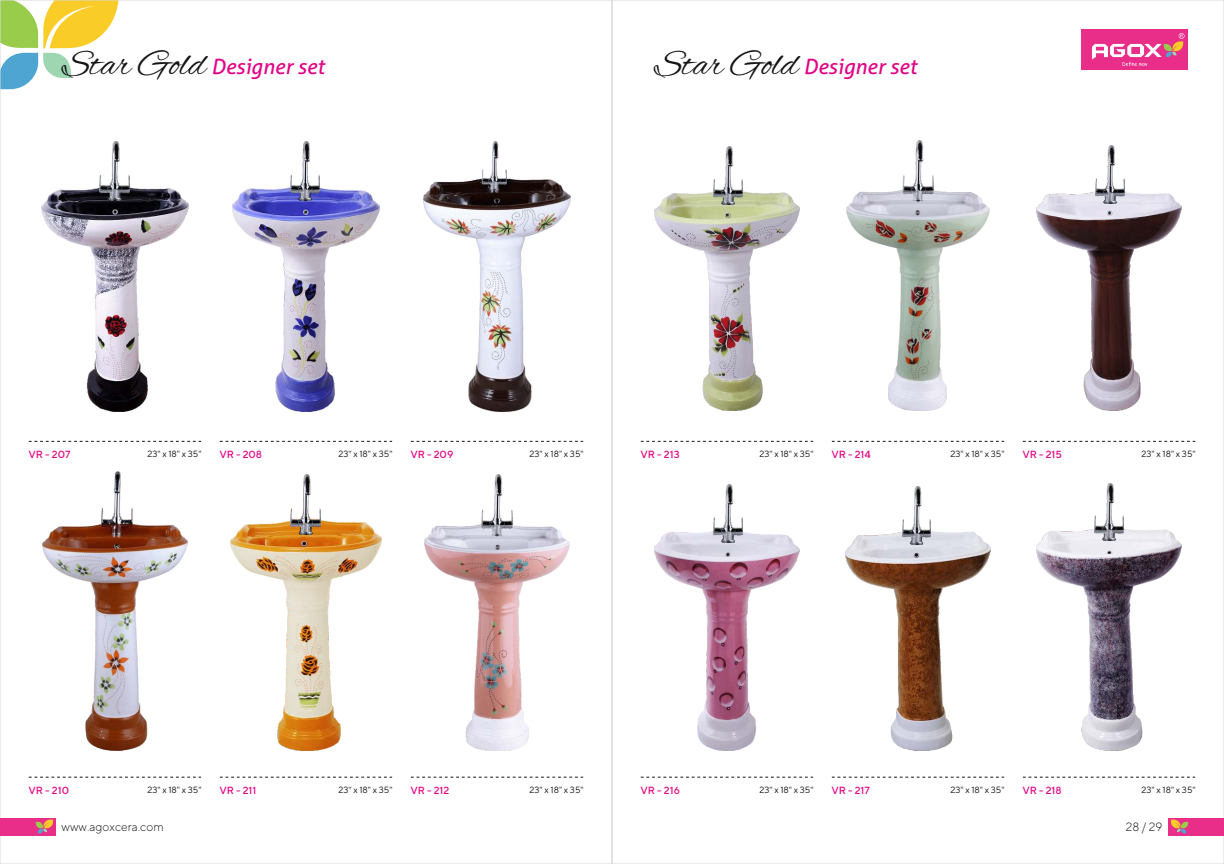
<style>
.page{position:relative;width:1224px;height:864px;background:#fff}
.page>*{position:absolute;margin:0;border:0;box-sizing:border-box;transform-origin:0 0}
.t1{font:italic 21px "Aller";color:#e10585}
.t2{font:300 12px "TT Norms";color:#141515}
.t3{font:500 10.4px "TT Norms";color:#e10585}
.t4{font:9px "TT Norms";color:#141515}
.s1{font-family:"Alex Brush";font-style:normal;font-size:37.3px;color:#141515}
</style>
<div class="page">
<svg style="left:2px;top:2px;width:117px;height:87px"></svg>
<div style="left:0;top:818px;width:56px;height:17px;background:#e82e89"></div>
<svg style="left:36px;top:820px;width:17px;height:14px"></svg>
<div style="left:1082px;top:29px;width:106px;height:41px;background:#e82e89"></div>
<svg style="left:1092px;top:33px;width:93px;height:33px"></svg>
<div style="left:1168px;top:818px;width:56px;height:17px;background:#e82e89"></div>
<svg style="left:1171px;top:820px;width:17px;height:14px"></svg>
<svg style="left:641px;top:777px;width:172px;height:1px"></svg>
<svg style="left:832px;top:777px;width:172px;height:1px"></svg>
<svg style="left:1023px;top:777px;width:172px;height:1px"></svg>
<svg style="left:641px;top:441px;width:172px;height:1px"></svg>
<svg style="left:832px;top:441px;width:172px;height:1px"></svg>
<svg style="left:1023px;top:441px;width:172px;height:1px"></svg>
<svg style="left:29px;top:777px;width:172px;height:1px"></svg>
<svg style="left:220px;top:777px;width:172px;height:1px"></svg>
<svg style="left:411px;top:777px;width:172px;height:1px"></svg>
<svg style="left:29px;top:441px;width:172px;height:1px"></svg>
<svg style="left:220px;top:441px;width:172px;height:1px"></svg>
<svg style="left:411px;top:441px;width:172px;height:1px"></svg>
<img style="left:41px;top:187px;width:148px;height:224px">
<img style="left:100px;top:142px;width:29px;height:58px">
<img style="left:1037px;top:528px;width:144px;height:222px">
<img style="left:1094px;top:484px;width:29px;height:57px">
<img style="left:655px;top:190px;width:144px;height:221px">
<img style="left:714px;top:147px;width:29px;height:57px">
<img style="left:425px;top:475px;width:144px;height:275px">
<img style="left:846px;top:141px;width:144px;height:270px">
<img style="left:42px;top:472px;width:146px;height:278px">
<img style="left:424px;top:141px;width:146px;height:270px">
<img style="left:232px;top:187px;width:148px;height:224px">
<img style="left:291px;top:142px;width:29px;height:58px">
<img style="left:846px;top:531px;width:144px;height:219px">
<img style="left:902px;top:487px;width:29px;height:57px">
<img style="left:655px;top:530px;width:144px;height:220px">
<img style="left:714px;top:485px;width:28px;height:57px">
<img style="left:1037px;top:190px;width:144px;height:221px">
<img style="left:1095px;top:146px;width:29px;height:57px">
<img style="left:230px;top:520px;width:152px;height:230px">
<img style="left:291px;top:475px;width:30px;height:60px">
<h1 class="t1" style="left:62px;top:58px;width:264px"><span class="s1">Star Gold</span> Designer set</h1>
<h1 class="t1" style="left:654px;top:59px;width:264px"><span class="s1">Star Gold</span> Designer set</h1>
<p class="t3" style="left:29px;top:448px;width:43px">VR - 207</p>
<p class="t4" style="left:147px;top:449px;width:56px">23" x 18" x 35"</p>
<p class="t3" style="left:219px;top:448px;width:44px">VR - 208</p>
<p class="t4" style="left:338px;top:449px;width:56px">23" x 18" x 35"</p>
<p class="t3" style="left:410px;top:448px;width:44px">VR - 209</p>
<p class="t4" style="left:530px;top:449px;width:56px">23" x 18" x 35"</p>
<p class="t3" style="left:641px;top:448px;width:41px">VR - 213</p>
<p class="t4" style="left:759px;top:449px;width:56px">23" x 18" x 35"</p>
<p class="t3" style="left:831px;top:448px;width:41px">VR - 214</p>
<p class="t4" style="left:950px;top:449px;width:56px">23" x 18" x 35"</p>
<p class="t3" style="left:1022px;top:448px;width:41px">VR - 215</p>
<p class="t4" style="left:1142px;top:449px;width:56px">23" x 18" x 35"</p>
<p class="t3" style="left:29px;top:784px;width:42px">VR - 210</p>
<p class="t4" style="left:147px;top:785px;width:56px">23" x 18" x 35"</p>
<p class="t3" style="left:219px;top:784px;width:39px">VR - 211</p>
<p class="t4" style="left:338px;top:785px;width:56px">23" x 18" x 35"</p>
<p class="t3" style="left:410px;top:784px;width:41px">VR - 212</p>
<p class="t4" style="left:530px;top:785px;width:56px">23" x 18" x 35"</p>
<p class="t3" style="left:641px;top:784px;width:41px">VR - 216</p>
<p class="t4" style="left:759px;top:785px;width:56px">23" x 18" x 35"</p>
<p class="t3" style="left:831px;top:784px;width:40px">VR - 217</p>
<p class="t4" style="left:950px;top:785px;width:56px">23" x 18" x 35"</p>
<p class="t3" style="left:1022px;top:784px;width:41px">VR - 218</p>
<p class="t4" style="left:1142px;top:785px;width:56px">23" x 18" x 35"</p>
<h2 class="t2" style="left:62px;top:819px;width:104px">www.agoxcera.com</h2>
<h2 class="t2" style="left:1126px;top:819px;width:38px">28 / 29</h2>
</div>
